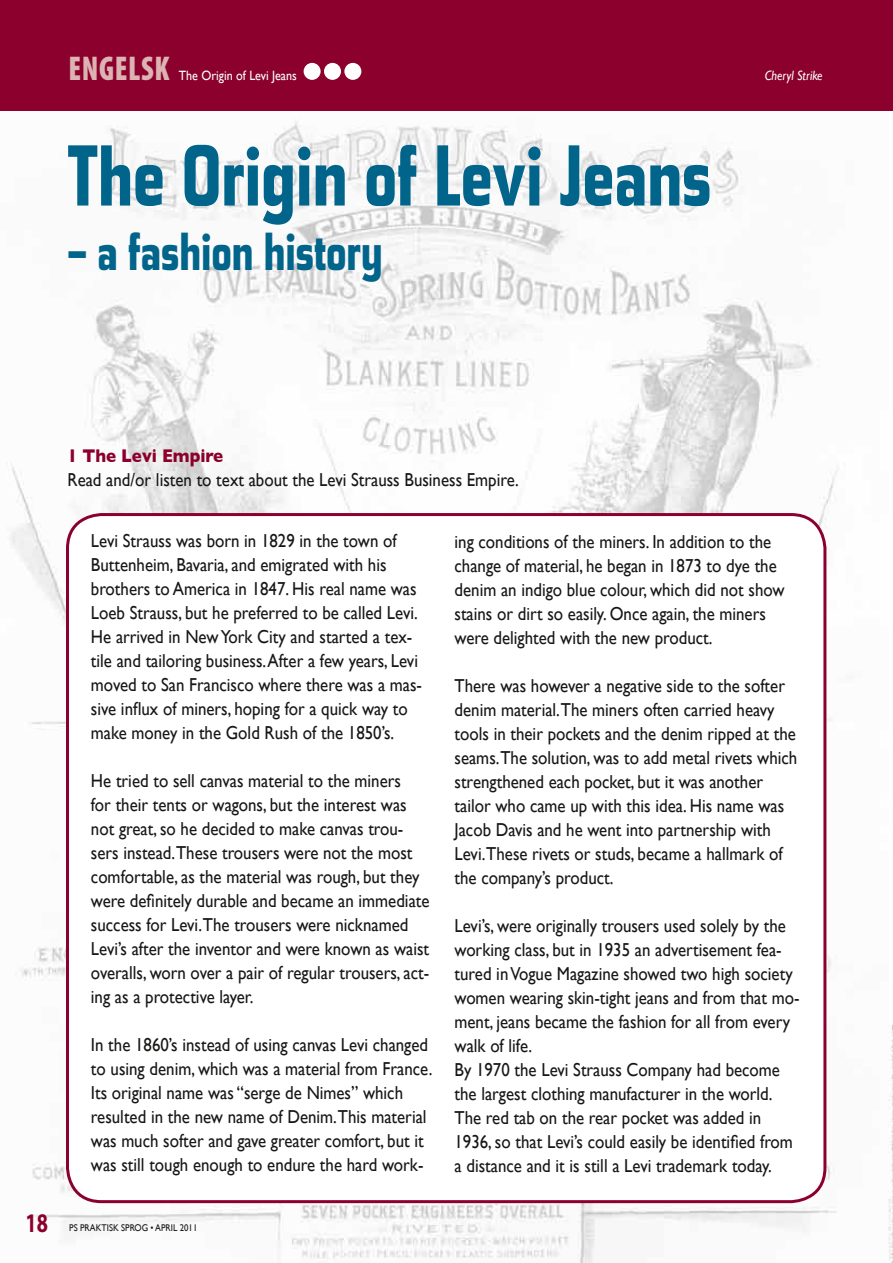
<style>
.page{position:relative;width:893px;height:1263px;background:#fff}
.page>*{position:absolute;margin:0;border:0;box-sizing:border-box;transform-origin:0 0}
.t1{font:700 expanded 87px "Tasse";color:#00648b;scale:.9 1}
.t2{font:700 expanded 54px "Tasse";color:#00648b;scale:.9 1}
.t3{font:900 condensed 34.5px "Myriad Pro";letter-spacing:.02em;color:#dcb2b3;scale:.9 1}
.t4{font:700 27px "Myriad Pro";color:#8b002c;scale:.75 1}
.t5{font:18.75px/24px "Gill Sans";color:#181716;scale:.9 1}
.t6{font:700 18.75px "Gill Sans";color:#8b002c;scale:.9 1}
.t7{font:13.5px "Gill Sans";color:#fff;scale:.9 1}
.t8{font:italic 13.5px "Gill Sans";color:#fff;scale:.9 1}
.t9{font:9.75px "Gill Sans";color:#181716;scale:.9 1}
</style>
<div class="page">
<img style="left:10px;top:121px;width:883px;height:1142px">
<div style="left:0;top:0;width:893px;height:111px;background:#8b002c"></div>
<div style="left:304px;top:63px;width:17px;height:17px;background:#fff;border-radius:50%"></div>
<div style="left:324px;top:63px;width:17px;height:17px;background:#fff;border-radius:50%"></div>
<div style="left:344px;top:63px;width:17px;height:17px;background:#fff;border-radius:50%"></div>
<div style="left:68px;top:514px;width:757px;height:687px;background:#fff;border-radius:34px"></div>
<div style="left:66px;top:513px;width:760px;height:690px;border:3px solid #8b002c;border-radius:34px"></div>
<h3 class="t3" style="left:68px;top:49px;width:114px">ENGELSK</h3>
<p class="t7" style="left:179px;top:67px;width:133px">The Origin of Levi Jeans</p>
<p class="t8" style="left:765px;top:68px;width:66px">Cheryl Strike</p>
<h1 class="t1" style="left:68px;top:127px;width:717px">The Origin of Levi Jeans</h1>
<h2 class="t2" style="left:68px;top:221px;width:352px">– a fashion history</h2>
<p class="t6" style="left:68px;top:445px;width:175px">1 The Levi Empire</p>
<p class="t5" style="left:68px;top:468px;width:503px">Read and/or listen to text about the Levi Strauss Business Empire.</p>
<p class="t5" style="left:91px;top:528px;width:369px">Levi Strauss was born in 1829 in the town of Buttenheim, Bavaria, and emigrated with his brothers to America in 1847. His real name was Loeb Strauss, but he preferred to be called Levi.<br>He arrived in New York City and started a tex&shy;tile and tailoring business. After a few years, Levi moved to San Francisco where there was a mas&shy;sive influx of miners, hoping for a quick way to make money in the Gold Rush of the 1850’s.</p>
<p class="t5" style="left:91px;top:768px;width:378px">He tried to sell canvas material to the miners<br>for their tents or wagons, but the interest was not great, so he decided to make canvas trou&shy;sers instead.These trousers were not the most comfortable, as the material was rough, but they were definitely durable and became an immediate success for Levi.The trousers were nicknamed Levi’s after the inventor and were known as waist overalls, worn over a pair of regular trousers, act&shy;ing as a protective layer.</p>
<p class="t5" style="left:91px;top:1032px;width:381px">In the 1860’s instead of using canvas Levi changed to using denim, which was a material from France.<br>Its original name was “serge de Nimes” which resulted in the new name of Denim.This material was much softer and gave greater comfort, but it was still tough enough to endure the hard work-</p>
<h3 class="t4" style="left:26px;top:1205px;width:31px">18</h3>
<p class="t9" style="left:69px;top:1222px;width:144px">ps praktisk sprog • april 2011</p>
<p class="t5" style="left:454px;top:529px;width:368px">ing conditions of the miners. In addition to the change of material, he began in 1873 to dye the denim an indigo blue colour, which did not show stains or dirt so easily. Once again, the miners were delighted with the new product.</p>
<p class="t5" style="left:454px;top:673px;width:382px">There was however a negative side to the softer denim material.The miners often carried heavy tools in their pockets and the denim ripped at the seams.The solution, was to add metal rivets which strengthened each pocket, but it was another tailor who came up with this idea. His name was Jacob Davis and he went into partnership with Levi.These rivets or studs, became a hallmark of the company’s product.</p>
<p class="t5" style="left:454px;top:913px;width:385px">Levi’s, were originally trousers used solely by the working class, but in 1935 an advertisement fea&shy;tured in Vogue Magazine showed two high society women wearing skin-tight jeans and from that mo&shy;ment, jeans became the fashion for all from every walk of life.<br>By 1970 the Levi Strauss Company had become the largest clothing manufacturer in the world.<br>The red tab on the rear pocket was added in 1936, so that Levi’s could easily be identified from a distance and it is still a Levi trademark today.</p>
</div>
